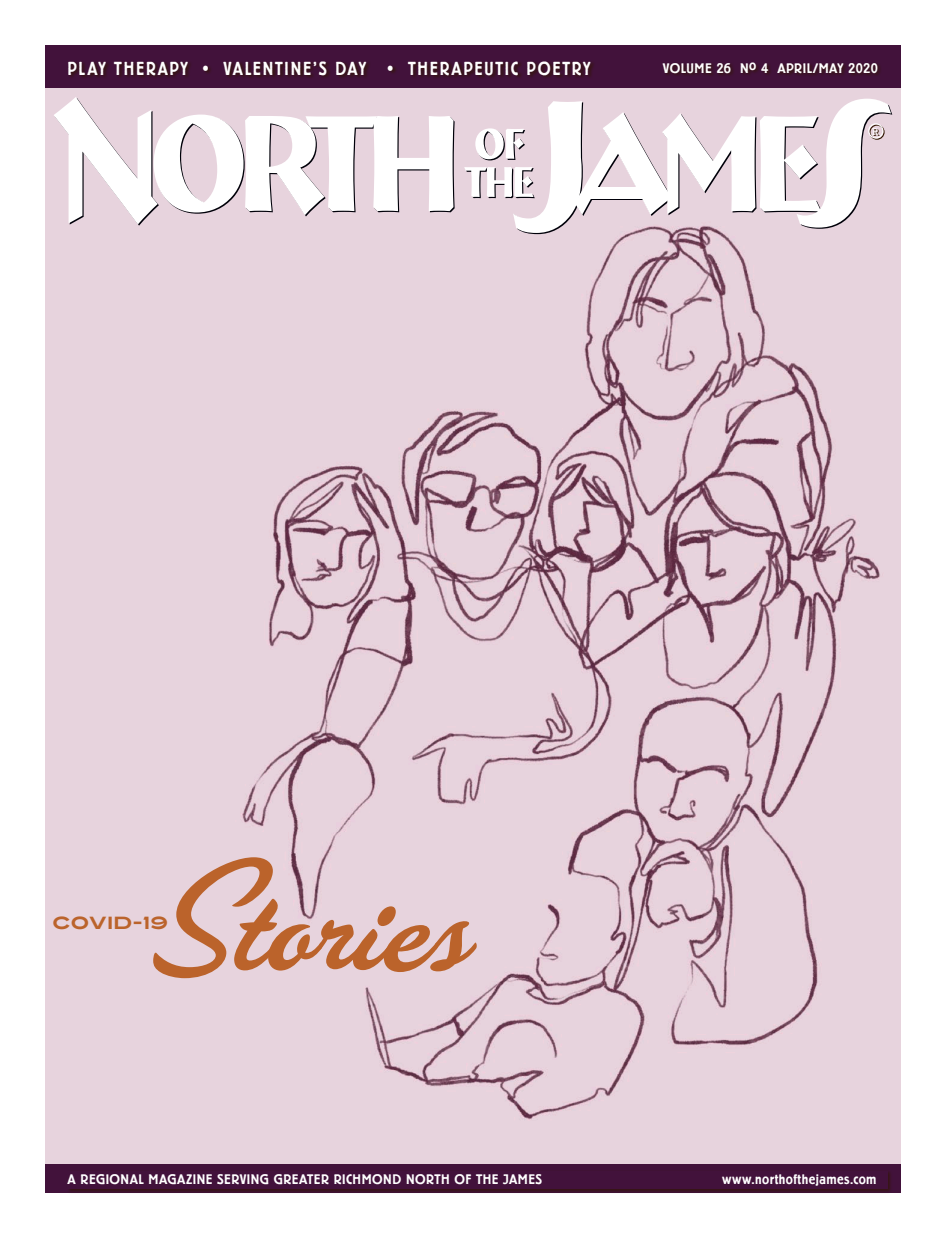
<style>
.page{position:relative;width:940px;height:1238px;background:#fff}
.page>*{position:absolute;margin:0;border:0;box-sizing:border-box;transform-origin:0 0}
.t1{font:162.5px "Las Vegas OT Fabulous";color:#bb632b}
.t2{font:500 18.75px "Berliner Grotesk";letter-spacing:.1em;color:#fff;scale:.9 1}
.t3{font:17.5px "Turnpike";letter-spacing:-.025em;color:#bb632b}
.t4{font:500 13.75px "Berliner Grotesk";letter-spacing:.03em;color:#fff}
.t5{font:11.75px "Courier";color:#311600;scale:.9 1}
</style>
<div class="page">
<img style="left:45px;top:88px;width:855px;height:1076px">
<div style="left:45px;top:45px;width:855px;height:43px;background:#42123b"></div>
<div style="left:662px;top:62px;width:220px;height:15px;background:#311600;opacity:.75"></div>
<div style="left:45px;top:1164px;width:855px;height:28px;background:#42123b"></div>
<div style="left:66px;top:1169px;width:826px;height:24px;background:#311600;opacity:.75"></div>
<div style="left:68px;top:1170px;width:819px;height:18px;background:#42123b"></div>
<svg style="left:464px;top:99px;width:428px;height:135px"></svg>
<svg style="left:54px;top:97px;width:400px;height:129px"></svg>
<div style="left:68px;top:60px;width:527px;height:19px;background:#311600;opacity:.75"></div>
<h2 class="t2" style="left:68px;top:58px;width:582px">PLAY THERAPY • VALENTINE’S DAY • THERAPEUTIC POETRY</h2>
<p class="t4" style="left:662px;top:61px;width:217px">VOLUME 26 No 4 APRIL/MAY 2020</p>
<p class="t5" style="left:873px;top:123px;width:9px">R</p>
<h1 class="t1" style="left:149px;top:829px;width:312px">Stories</h1>
<p class="t3" style="left:52px;top:909px;width:118px">COVID-19</p>
<p class="t4" style="left:68px;top:1172px;width:476px">A REGIONAL MAGAZINE SERVING GREATER RICHMOND NORTH OF THE JAMES</p>
<p class="t4" style="left:722px;top:1172px;width:156px">www.northofthejames.com</p>
</div>
